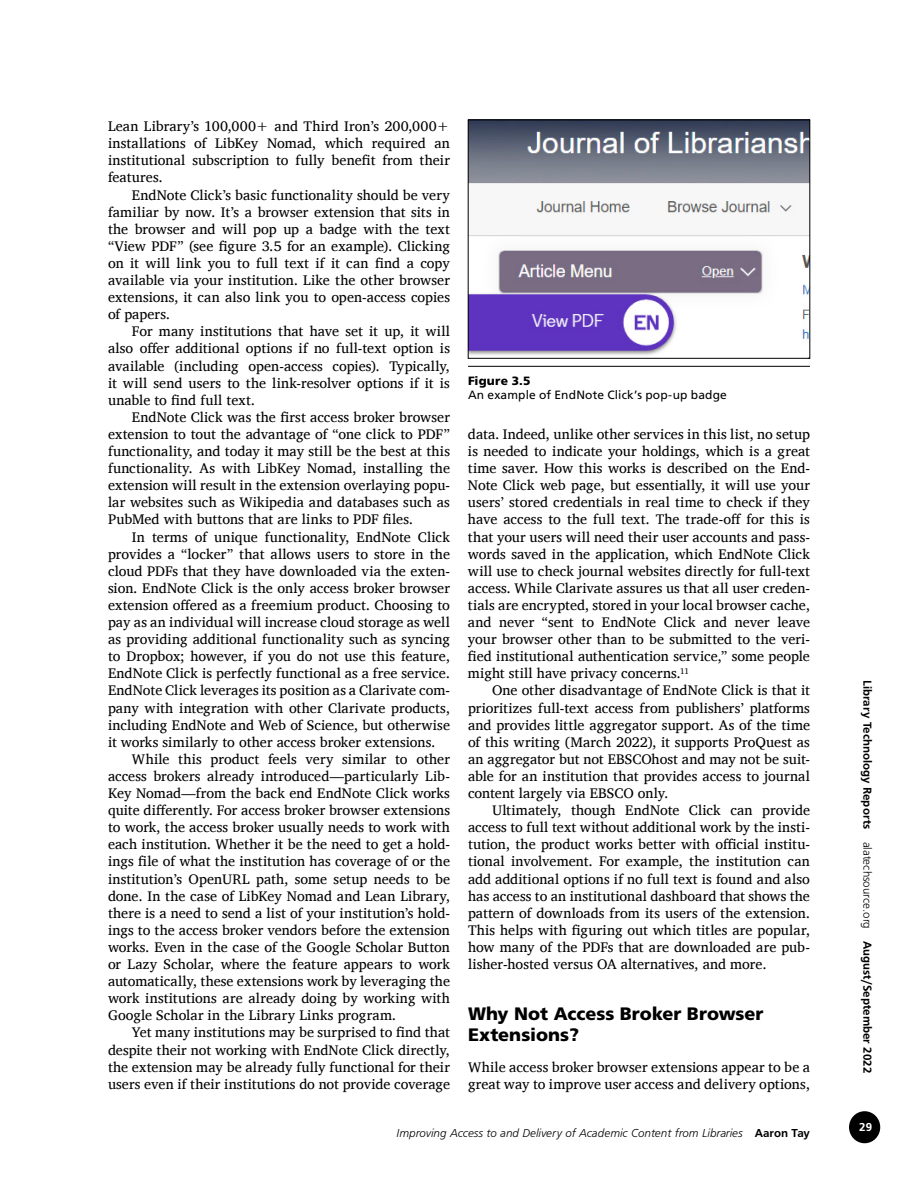
<style>
.page{position:relative;width:918px;height:1188px;background:#fff}
.page>*{position:absolute;margin:0;border:0;box-sizing:border-box;transform-origin:0 0}
.t1{font:900 18px/21px "Frutiger";color:#000}
.t2{font:14.25px/17.1px "Charis SIL";letter-spacing:.005em;color:#000;text-align:justify}
.t3{font:12px "Frugal Sans Light Italic DTC";color:#000}
.t4{font:12px "Frugal Sans Bold DTC";color:#000}
.t5{font:12px "Frutiger";letter-spacing:.015em;color:#000}
.t6{font:900 12px "Frutiger";letter-spacing:.015em;color:#000}
.t7{font:12px "Frugal Sans Bold DTC";color:#fff}
.s1{font-family:"Frugal Sans Bold DTC"}
.s2{font-family:"Frugal Sans Light DTC"}
</style>
<div class="page">
<div style="left:850px;top:1112px;width:29px;height:31px;background:#000;border-radius:50%"></div>
<div style="left:849px;top:1111px;width:31px;height:32px;border:2px solid #000;border-radius:50%"></div>
<img style="left:470px;top:122px;width:338px;height:233px">
<div style="left:468px;top:120px;width:342px;height:238px;border:1px solid #000"></div>
<hr style="left:468px;top:366px;width:342px;height:1px;background:#000">
<p class="t2" style="left:108px;top:118px;width:344px">Lean Library’s 100,000+ and Third Iron’s 200,000+ installations of LibKey Nomad, which required an institutional subscription to fully benefit from their features.</p>
<p class="t2" style="left:108px;top:186px;width:344px;text-indent:24px">EndNote Click’s basic functionality should be very familiar by now. It’s a browser extension that sits in the browser and will pop up a badge with the text “View PDF” (see figure 3.5 for an example). Clicking on it will link you to full text if it can find a copy available via your institution. Like the other browser extensions, it can also link you to open-access copies of papers.</p>
<p class="t2" style="left:108px;top:323px;width:344px;text-indent:24px">For many institutions that have set it up, it will also offer additional options if no full-text option is available (including open-access copies). Typically, it will send users to the link-resolver options if it is unable to find full text.</p>
<p class="t2" style="left:108px;top:408px;width:344px;text-indent:24px">EndNote Click was the first access broker browser extension to tout the advantage of “one click to PDF” functionality, and today it may still be the best at this functionality. As with LibKey Nomad, installing the extension will result in the extension overlaying popu&shy;lar websites such as Wikipedia and databases such as PubMed with buttons that are links to PDF files.</p>
<p class="t2" style="left:108px;top:528px;width:344px;text-indent:24px">In terms of unique functionality, EndNote Click provides a “locker” that allows users to store in the cloud PDFs that they have downloaded via the exten&shy;sion. EndNote Click is the only access broker browser extension offered as a freemium product. Choosing to pay as an individual will increase cloud storage as well as providing additional functionality such as syncing to Dropbox; however, if you do not use this feature, EndNote Click is perfectly functional as a free service.<br>EndNote Click leverages its position as a Clarivate com&shy;pany with integration with other Clarivate products, including EndNote and Web of Science, but otherwise it works similarly to other access broker extensions.</p>
<p class="t2" style="left:108px;top:750px;width:344px;text-indent:24px">While this product feels very similar to other access brokers already introduced—particularly Lib-Key Nomad—from the back end EndNote Click works quite differently. For access broker browser extensions to work, the access broker usually needs to work with each institution. Whether it be the need to get a hold&shy;ings file of what the institution has coverage of or the institution’s OpenURL path, some setup needs to be done. In the case of LibKey Nomad and Lean Library, there is a need to send a list of your institution’s hold&shy;ings to the access broker vendors before the extension works. Even in the case of the Google Scholar Button or Lazy Scholar, where the feature appears to work automatically, these extensions work by leveraging the work institutions are already doing by working with Google Scholar in the Library Links program.</p>
<p class="t2" style="left:108px;top:1024px;width:344px;text-indent:24px">Yet many institutions may be surprised to find that despite their not working with EndNote Click directly, the extension may be already fully functional for their users even if their institutions do not provide coverage</p>
<p class="t6" style="left:468px;top:373px;width:64px">Figure 3.5</p>
<p class="t5" style="left:468px;top:388px;width:260px">An example of EndNote Click’s pop-up badge</p>
<p class="t2" style="left:468px;top:425px;width:344px">data. Indeed, unlike other services in this list, no setup is needed to indicate your holdings, which is a great time saver. How this works is described on the End-Note Click web page, but essentially, it will use your users’ stored credentials in real time to check if they have access to the full text. The trade-off for this is that your users will need their user accounts and pass&shy;words saved in the application, which EndNote Click will use to check journal websites directly for full-text access. While Clarivate assures us that all user creden&shy;tials are encrypted, stored in your local browser cache, and never “sent to EndNote Click and never leave your browser other than to be submitted to the veri&shy;fied institutional authentication service,” some people might still have privacy concerns.<sup>11</sup></p>
<p class="t2" style="left:468px;top:682px;width:344px;text-indent:24px">One other disadvantage of EndNote Click is that it prioritizes full-text access from publishers’ platforms and provides little aggregator support. As of the time of this writing (March 2022), it supports ProQuest as an aggregator but not EBSCOhost and may not be suit&shy;able for an institution that provides access to journal content largely via EBSCO only.</p>
<p class="t2" style="left:468px;top:802px;width:344px;text-indent:24px">Ultimately, though EndNote Click can provide access to full text without additional work by the insti&shy;tution, the product works better with official institu&shy;tional involvement. For example, the institution can add additional options if no full text is found and also has access to an institutional dashboard that shows the pattern of downloads from its users of the extension.<br>This helps with figuring out which titles are popular, how many of the PDFs that are downloaded are pub&shy;lisher-hosted versus OA alternatives, and more.</p>
<p class="t1" style="left:468px;top:1003px;width:297px">Why Not Access Broker Browser<br>Extensions?</p>
<p class="t2" style="left:468px;top:1058px;width:344px">While access broker browser extensions appear to be a great way to improve user access and delivery options,</p>
<p class="t3" style="left:397px;top:1126px;width:415px">Improving Access to and Delivery of Academic Content from Libraries <span class="s1">Aaron Tay</span></p>
<p class="t4" style="left:874px;top:680px;width:395px;rotate:90deg">Library Technology Reports <span class="s2">alatechsource.org</span> August/September 2022</p>
<p class="t7" style="left:859px;top:1120px;width:14px">29</p>
</div>
